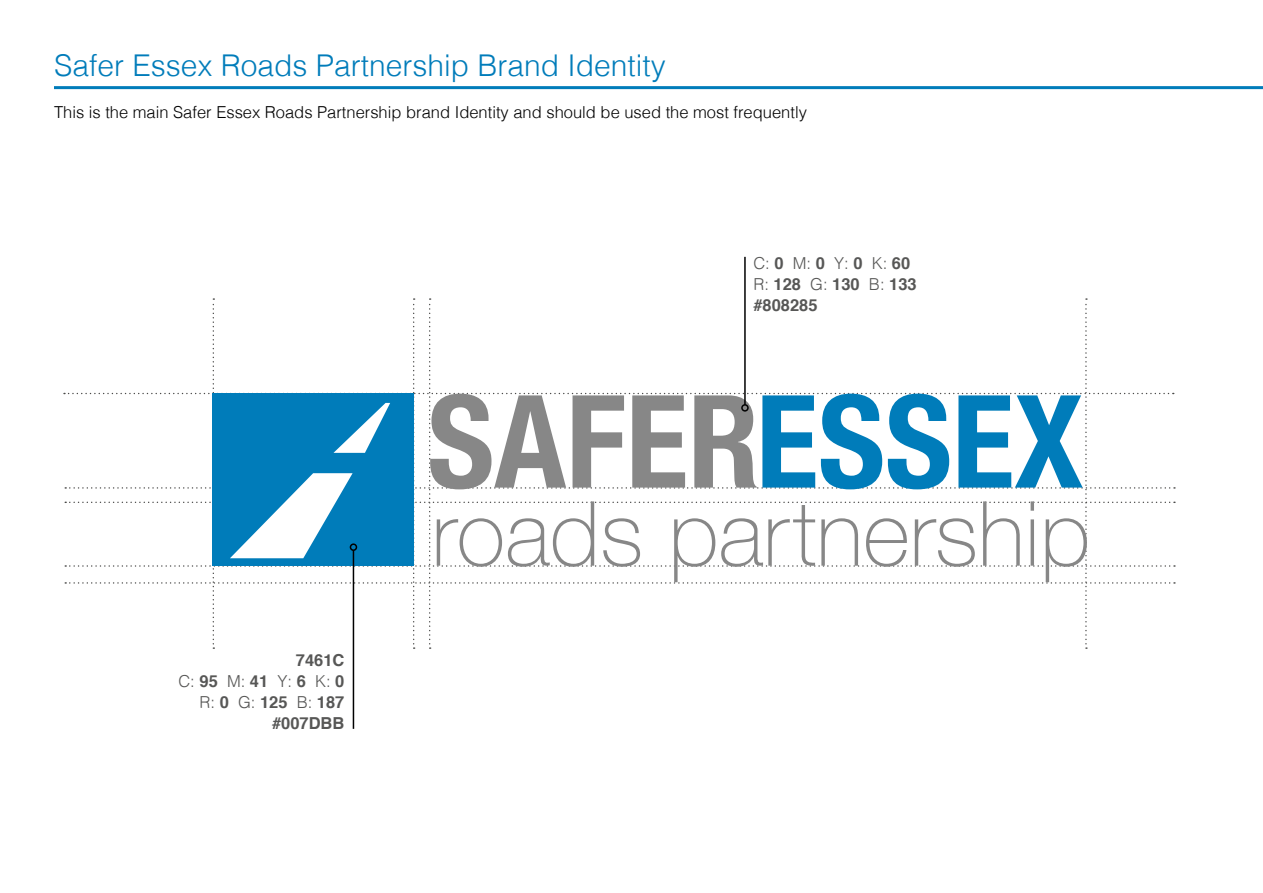
<style>
.page{position:relative;width:1263px;height:893px;background:#fff}
.page>*{position:absolute;margin:0;border:0;box-sizing:border-box;transform-origin:0 0}
.t1{font:300 30px "Helvetica";color:#007cba}
.t2{font:300 16.5px "Helvetica";color:#000}
.t3{font:700 16.5px/21px "Helvetica";color:#575756;text-align:right}
.s1{font-weight:300}
</style>
<div class="page">
<hr style="left:54px;top:86px;width:1209px;height:3px;background:#007cba">
<svg style="left:64px;top:298px;width:1111px;height:351px"></svg>
<hr style="left:744px;top:257px;width:2px;height:148px;background:#000">
<div style="left:741px;top:404px;width:8px;height:8px;border:2px solid #000;border-radius:50%"></div>
<hr style="left:353px;top:550px;width:1px;height:179px;background:#000">
<div style="left:350px;top:543px;width:7px;height:8px;border:2px solid #000;border-radius:50%"></div>
<h1 class="t1" style="left:54px;top:39px;width:613px">Safer Essex Roads Partnership Brand Identity</h1>
<p class="t2" style="left:54px;top:98px;width:754px">This is the main Safer Essex Roads Partnership brand Identity and should be used the most frequently</p>
<p class="t3" style="left:178px;top:650px;width:168px">7461C<br><span class="s1">C:</span> 95 <span class="s1">M:</span> 41 <span class="s1">Y:</span> 6 <span class="s1">K:</span> 0<br><span class="s1">R:</span> 0 <span class="s1">G:</span> 125 <span class="s1">B:</span> 187 #007DBB</p>
<p class="t3" style="left:753px;top:253px;width:165px;text-align:left"><span class="s1">C:</span> 0 <span class="s1">M:</span> 0 <span class="s1">Y:</span> 0 <span class="s1">K:</span> 60<br><span class="s1">R:</span> 128 <span class="s1">G:</span> 130 <span class="s1">B:</span> 133 #808285</p>
</div>
